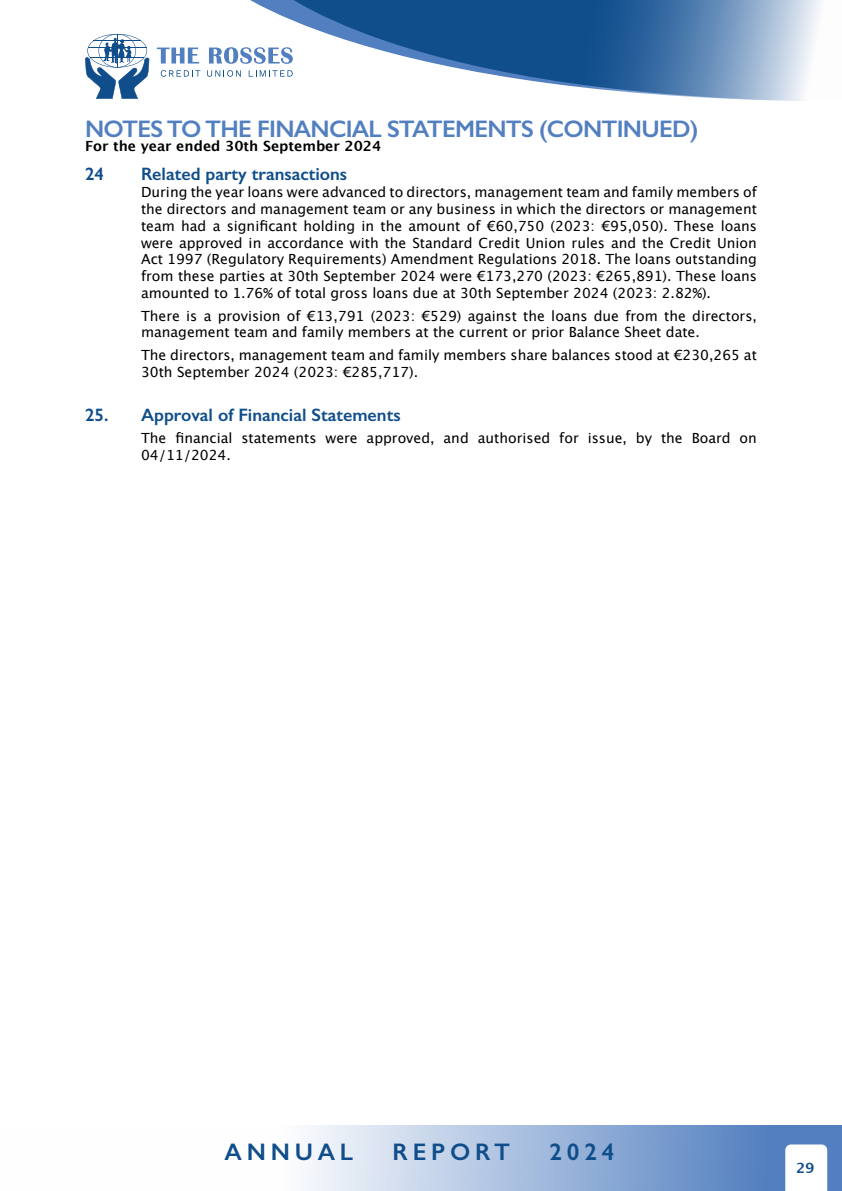
<style>
.page{position:relative;width:842px;height:1191px;background:#fff}
.page>*{position:absolute;margin:0;border:0;box-sizing:border-box;transform-origin:0 0}
.t1{font:600 24px "Gill Sans";letter-spacing:-.03em;color:#527fc0}
.t2{font:600 24px "Gill Sans";letter-spacing:.2em;color:#0f4d8b}
.t3{font:600 18px "Gill Sans";color:#0f4d8b}
.t4{font:14px/16.8px "Lucida Grande";color:#000}
.t5{font:700 14px "Lucida Grande";color:#000}
.t6{font:700 14px "Lucida Grande";color:#0f4d8b}
</style>
<div class="page">
<svg style="left:304px;top:1125px;width:538px;height:66px"></svg>
<hr style="left:0;top:1125px;width:1px;height:66px;background:#527fc0">
<svg style="left:785px;top:1144px;width:42px;height:47px"></svg>
<svg style="left:269px;top:0;width:553px;height:101px"></svg>
<svg style="left:85px;top:34px;width:64px;height:65px"></svg>
<svg style="left:157px;top:48px;width:42px;height:16px"></svg>
<svg style="left:209px;top:47px;width:84px;height:17px"></svg>
<svg style="left:161px;top:70px;width:39px;height:7px"></svg>
<svg style="left:207px;top:70px;width:34px;height:7px"></svg>
<svg style="left:249px;top:70px;width:44px;height:7px"></svg>
<h1 class="t1" style="left:85px;top:114px;width:615px">NOTES TO THE FINANCIAL STATEMENTS (CONTINUED)</h1>
<p class="t5" style="left:85px;top:134px;width:298px">For the year ended 30th September 2024</p>
<p class="t3" style="left:85px;top:163px;width:21px">24</p>
<p class="t3" style="left:141px;top:163px;width:208px">Related party transactions</p>
<p class="t4" style="left:141px;top:184px;width:617px;text-align:justify">During the year loans were advanced to directors, management team and family members of the directors and management team or any business in which the directors or management team had a significant holding in the amount of €60,750 (2023: €95,050). These loans were approved in accordance with the Standard Credit Union rules and the Credit Union Act 1997 (Regulatory Requirements) Amendment Regulations 2018. The loans outstanding from these parties at 30th September 2024 were €173,270 (2023: €265,891). These loans amounted to 1.76% of total gross loans due at 30th September 2024 (2023: 2.82%).</p>
<p class="t4" style="left:141px;top:307px;width:617px">There is a provision of €13,791 (2023: €529) against the loans due from the directors, management team and family members at the current or prior Balance Sheet date.</p>
<p class="t4" style="left:141px;top:346px;width:617px">The directors, management team and family members share balances stood at €230,265 at<br>30th September 2024 (2023: €285,717).</p>
<p class="t3" style="left:85px;top:404px;width:317px">25. Approval of Financial Statements</p>
<p class="t4" style="left:141px;top:430px;width:617px">The financial statements were approved, and authorised for issue, by the Board on<br>04/11/2024.</p>
<h1 class="t2" style="left:225px;top:1137px;width:130px">ANNUAL</h1>
<h1 class="t2" style="left:392px;top:1137px;width:119px">REPORT</h1>
<h1 class="t2" style="left:549px;top:1137px;width:67px">2024</h1>
<p class="t6" style="left:796px;top:1156px;width:20px">29</p>
</div>
